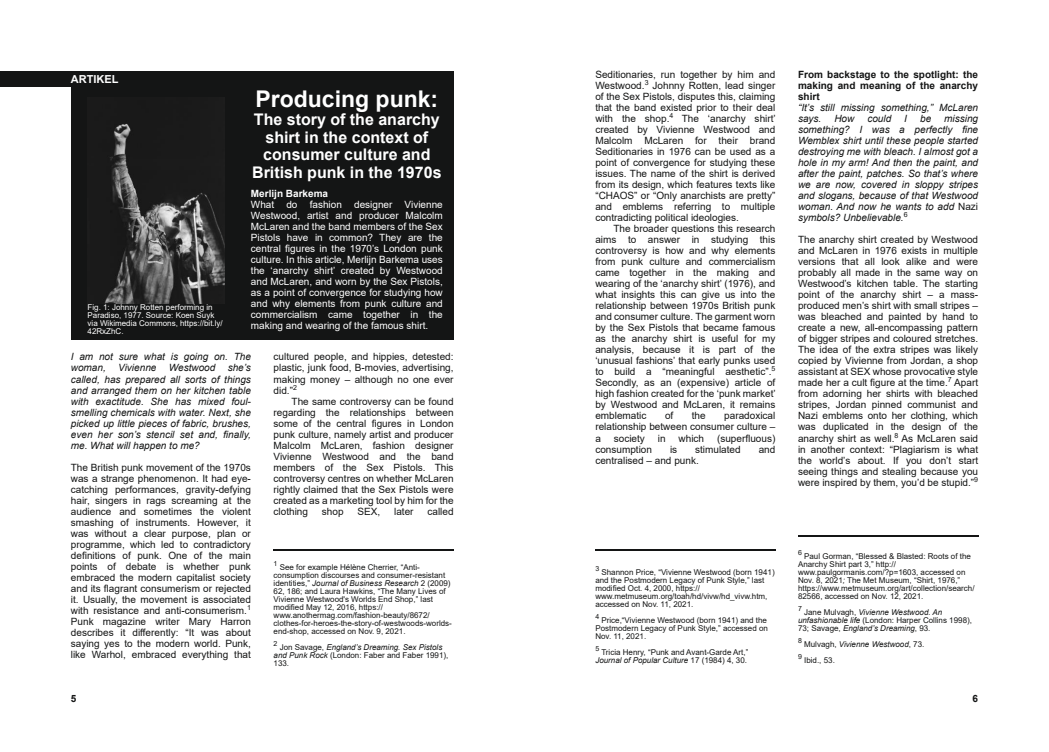
<style>
.page{position:relative;width:1049px;height:752px;background:#fff}
.page>*{position:absolute;margin:0;border:0;box-sizing:border-box;transform-origin:0 0}
.t1{font:700 23px "Arial";color:#fff}
.t2{font:700 16px/17.8px "Arial";color:#fff;text-align:center}
.t3{font:700 11px "Arial";color:#fff}
.t4{font:10px/11px "Arial";color:#141515;text-align:justify}
.t5{font:italic 10px/11px "Arial";color:#141515;text-align:justify}
.t6{font:10px/11px "Arial";color:#fff;text-align:justify}
.t7{font:700 10px/11px "Arial";color:#141515;text-align:justify}
.t8{font:700 10px "Arial";color:#fff}
.t9{font:8px/8px "Arial";color:#141515}
.t10{font:8px/8px "Arial";color:#fff}
.t11{font:italic 8px "Arial";color:#141515}
.t12{font:7px "Arial";color:#141515}
.s1{font-style:italic}
.s2{font-style:normal}
</style>
<div class="page">
<div style="left:71px;top:72px;width:383px;height:268px;background:#141515"></div>
<div style="left:0;top:71px;width:454px;height:15px;background:#141515"></div>
<img style="left:104px;top:123px;width:120px;height:180px">
<hr style="left:274px;top:548px;width:180px;height:2px;background:#141515">
<hr style="left:595px;top:548px;width:180px;height:2px;background:#141515">
<hr style="left:798px;top:534px;width:180px;height:2px;background:#141515">
<p class="t3" style="left:71px;top:75px;width:49px">ARTIKEL</p>
<p class="t10" style="left:88px;top:304px;width:137px">Fig. 1: Johnny Rotten performing in<br>Paradiso, 1977. Source: Koen Suyk via Wikimedia Commons, https://bit.ly/<br>42RxZhC.</p>
<h1 class="t1" style="left:255px;top:90px;width:184px">Producing punk:</h1>
<h2 class="t2" style="left:252px;top:112px;width:191px">The story of the anarchy shirt in the context of consumer culture and<br>British punk in the 1970s</h2>
<p class="t8" style="left:251px;top:190px;width:79px">Merlĳn Barkema</p>
<p class="t6" style="left:251px;top:200px;width:193px">What do fashion designer Vivienne Westwood, artist and producer Malcolm McLaren and the band members of the Sex Pistols have in common? They are the central figures in the 1970’s London punk culture. In this article, Merlĳn Barkema uses the ‘anarchy shirt’ created by Westwood and McLaren, and worn by the Sex Pistols, as a point of convergence for studying how and why elements from punk culture and commercialism came together in the making and wearing of the famous shirt.</p>
<p class="t5" style="left:71px;top:352px;width:182px">I am not sure what is going on. The woman, Vivienne Westwood she’s called, has prepared all sorts of things and arranged them on her kitchen table with exactitude. She has mixed foul&shy;smelling chemicals with water. Next, she picked up little pieces of fabric, brushes, even her son’s stencil set and, finally, me. What will happen to me?</p>
<p class="t4" style="left:71px;top:462px;width:182px">The British punk movement of the 1970s was a strange phenomenon. It had eye&shy;catching performances, gravity-defying hair, singers in rags screaming at the audience and sometimes the violent smashing of instruments. However, it was without a clear purpose, plan or programme, which led to contradictory definitions of punk. One of the main points of debate is whether punk embraced the modern capitalist society and its flagrant consumerism or rejected it. Usually, the movement is associated with resistance and anti-consumerism.<sup>1<br></sup>Punk magazine writer Mary Harron describes it differently: “It was about saying yes to the modern world. Punk, like Warhol, embraced everything that</p>
<p class="t4" style="left:274px;top:352px;width:182px">cultured people, and hippies, detested: plastic, junk food, B-movies, advertising, making money – although no one ever did.”<sup>2</sup></p>
<p class="t4" style="left:274px;top:396px;width:182px;text-indent:18px">The same controversy can be found regarding the relationships between some of the central figures in London punk culture, namely artist and producer Malcolm McLaren, fashion designer Vivienne Westwood and the band members of the Sex Pistols. This controversy centres on whether McLaren rightly claimed that the Sex Pistols were created as a marketing tool by him for the clothing</p>
<p class="t4" style="left:322px;top:506px;width:23px">shop</p>
<p class="t4" style="left:357px;top:506px;width:24px">SEX,</p>
<p class="t4" style="left:394px;top:506px;width:21px">later</p>
<p class="t4" style="left:427px;top:506px;width:28px">called</p>
<p class="t12" style="left:274px;top:560px;width:5px">1</p>
<p class="t9" style="left:274px;top:563px;width:180px;text-indent:6px">See for example Hélène Cherrier, “Anti&shy;consumption discourses and consumer-resistant identities,” <span class="s1">Journal of Business Research</span> 2 (2009)<br>62, 186; and Laura Hawkins, “The Many Lives of Vivienne Westwood's Worlds End Shop,” last modified May 12, 2016, https:// www.anothermag.com/fashion-beauty/8672/ clothes-for-heroes-the-story-of-westwoods-worlds&shy;end-shop, accessed on Nov. 9, 2021.</p>
<p class="t12" style="left:274px;top:640px;width:5px">2</p>
<p class="t9" style="left:274px;top:643px;width:176px;text-indent:6px">Jon Savage, <span class="s1">England’s Dreaming. Sex Pistols and Punk Rock</span> (London: Faber and Faber 1991),<br>133.</p>
<p class="t4" style="left:595px;top:70px;width:182px">Seditionaries, run together by him and Westwood.<sup>3</sup> Johnny Rotten, lead singer of the Sex Pistols, disputes this, claiming that the band existed prior to their deal with the shop.<sup>4</sup> The ‘anarchy shirt’ created by Vivienne Westwood and Malcolm McLaren for their brand Seditionaries in 1976 can be used as a point of convergence for studying these issues. The name of the shirt is derived from its design, which features texts like “CHAOS” or “Only anarchists are pretty” and emblems referring to multiple contradicting political ideologies.</p>
<p class="t4" style="left:595px;top:224px;width:182px;text-indent:18px">The broader questions this research aims to answer in studying this controversy is how and why elements from punk culture and commercialism came together in the making and wearing of the ‘anarchy shirt’ (1976), and what insights this can give us into the relationship between 1970s British punk and consumer culture. The garment worn by the Sex Pistols that became famous as the anarchy shirt is useful for my analysis, because it is part of the ‘unusual fashions’ that early punks used to build a “meaningful aesthetic”.<sup>5<br></sup>Secondly, as an (expensive) article of high fashion created for the ‘punk market’ by Westwood and McLaren, it remains emblematic</p>
<p class="t4" style="left:665px;top:411px;width:10px">of</p>
<p class="t4" style="left:692px;top:411px;width:15px">the</p>
<p class="t4" style="left:595px;top:411px;width:182px;text-indent:129px">paradoxical relationship between consumer culture – a</p>
<p class="t4" style="left:614px;top:433px;width:33px">society</p>
<p class="t4" style="left:658px;top:433px;width:9px">in</p>
<p class="t4" style="left:678px;top:433px;width:27px">which</p>
<p class="t4" style="left:717px;top:433px;width:60px">(superfluous)</p>
<p class="t4" style="left:595px;top:444px;width:58px">consumption</p>
<p class="t4" style="left:670px;top:444px;width:9px">is</p>
<p class="t4" style="left:695px;top:444px;width:47px">stimulated</p>
<p class="t4" style="left:759px;top:444px;width:18px">and</p>
<p class="t4" style="left:595px;top:455px;width:105px">centralised – and punk.</p>
<p class="t7" style="left:798px;top:70px;width:182px">From backstage to the spotlight: the making and meaning of the anarchy shirt</p>
<p class="t5" style="left:798px;top:103px;width:182px">“It’s still missing something,” McLaren says.</p>
<p class="t5" style="left:798px;top:114px;width:182px;text-indent:146px">missing something? I was a perfectly fine Wemblex shirt until these people started destroying me with bleach. I almost got a hole in my arm! And then the paint, and after the paint, patches. So that’s where we are now, covered in sloppy stripes and slogans, because of that Westwood woman. And now he wants to add <span class="s2">Nazi </span>symbols? Unbelievable.<sup>6</sup></p>
<p class="t4" style="left:798px;top:235px;width:182px">The anarchy shirt created by Westwood and McLaren in 1976 exists in multiple versions that all look alike and were probably all made in the same way on Westwood’s kitchen table. The starting point of the anarchy shirt – a mass&shy;produced men’s shirt with small stripes – was bleached and painted by hand to create a new, all-encompassing pattern of bigger stripes and coloured stretches.<br>The idea of the extra stripes was likely copied by Vivienne from Jordan, a shop assistant at SEX whose provocative style made her a cult figure at the time.<sup>7</sup> Apart from adorning her shirts with bleached stripes, Jordan pinned communist and Nazi emblems onto her clothing, which was duplicated in the design of the anarchy shirt as well.<sup>8</sup> As McLaren said in another context: “Plagiarism is what the world’s about. If you don’t start seeing things and stealing because you were inspired by them, you’d be stupid.”<sup>9</sup></p>
<p class="t5" style="left:834px;top:114px;width:22px">How</p>
<p class="t5" style="left:867px;top:114px;width:25px">could</p>
<p class="t5" style="left:904px;top:114px;width:4px">I</p>
<p class="t5" style="left:920px;top:114px;width:13px">be</p>
<p class="t12" style="left:595px;top:565px;width:5px">3</p>
<p class="t9" style="left:595px;top:568px;width:181px;text-indent:6px">Shannon Price, “Vivienne Westwood (born 1941) and the Postmodern Legacy of Punk Style,” last modified Oct. 4, 2000, https:// www.metmuseum.org/toah/hd/vivw/hd_vivw.htm, accessed on Nov. 11, 2021.</p>
<p class="t12" style="left:595px;top:613px;width:5px">4</p>
<p class="t9" style="left:595px;top:616px;width:174px;text-align:justify;text-indent:6px">Price,“Vivienne Westwood (born 1941) and the Postmodern Legacy of Punk Style,” accessed on Nov. 11, 2021.</p>
<p class="t12" style="left:595px;top:645px;width:5px">5</p>
<p class="t9" style="left:595px;top:648px;width:155px;text-align:right">Tricia Henry, “Punk and Avant-Garde Art,”<br><span class="s1">Journal of Popular Culture</span> 17 (1984) 4, 30.</p>
<p class="t12" style="left:798px;top:550px;width:5px">6</p>
<p class="t9" style="left:798px;top:553px;width:178px;text-indent:6px">Paul Gorman, “Blessed &amp; Blasted: Roots of the Anarchy Shirt part 3,” http:// www.paulgormanis.com/?p=1603, accessed on Nov. 8, 2021<span class="s1">;</span> The Met Museum, “Shirt, 1976,” https://www.metmuseum.org/art/collection/search/ 82566, accessed on Nov. 12, 2021.</p>
<p class="t12" style="left:798px;top:606px;width:5px">7</p>
<p class="t9" style="left:798px;top:609px;width:175px;text-indent:6px">Jane Mulvagh, <span class="s1">Vivienne Westwood. An unfashionable life</span> (London: Harper Collins 1998),<br>73; Savage, <span class="s1">England’s Dreaming</span>, 93.</p>
<p class="t12" style="left:798px;top:638px;width:5px">8</p>
<p class="t11" style="left:804px;top:641px;width:122px"><span class="s2">Mulvagh,</span> Vivienne Westwood<span class="s2">, 73.</span></p>
<p class="t12" style="left:798px;top:654px;width:5px">9</p>
<p class="t9" style="left:804px;top:657px;width:32px">Ibid., 53.</p>
<p class="t7" style="left:71px;top:694px;width:7px">5</p>
<p class="t7" style="left:972px;top:694px;width:7px">6</p>
</div>
